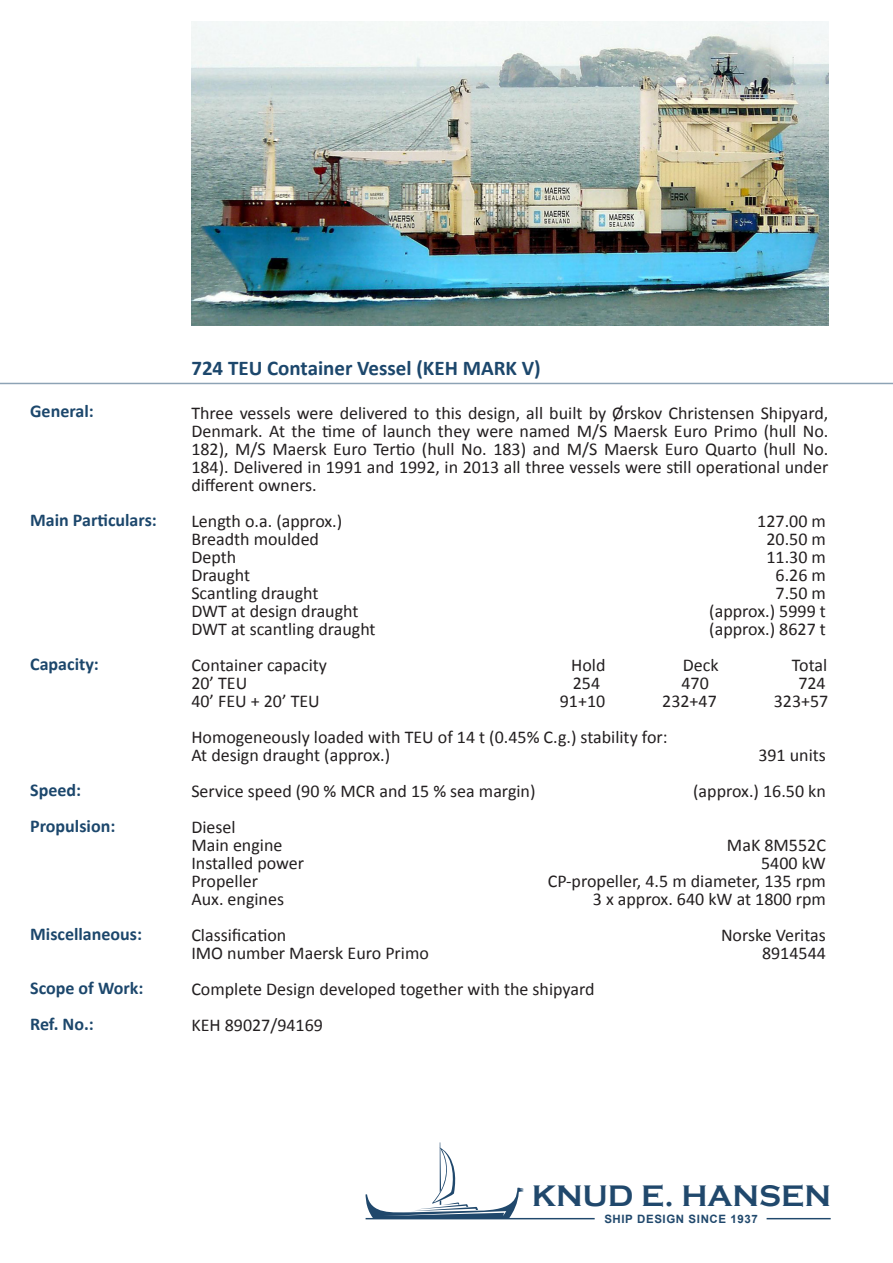
<style>
.page{position:relative;width:893px;height:1263px;background:#fff}
.page>*{position:absolute;margin:0;border:0;box-sizing:border-box;transform-origin:0 0}
.t1{font:700 30.6px "Copperplate Gothic";color:#20486c}
.Overskrift{font:700 21px "Calibri";color:#1c476c}
.Brødtekst{font:18px/18px "Calibri";color:#231f20;text-align:justify}
.t2{font:700 18px "Calibri";color:#1c476c}
.Overskrift-2{font:18px "Calibri";color:#231f20}
.t3{font:700 11.55px "Arial";letter-spacing:.05em;color:#20486c}
</style>
<div class="page">
<hr style="left:0;top:383px;width:893px;height:1px;background:#1c476c">
<svg style="left:365px;top:1142px;width:158px;height:76px"></svg>
<hr style="left:767px;top:1218px;width:64px;height:1px;background:#20486c">
<hr style="left:366px;top:1218px;width:229px;height:1px;background:#20486c">
<img style="left:191px;top:21px;width:637px;height:304px">
<p class="t2" style="left:30px;top:400px;width:65px">General:</p>
<p class="t2" style="left:30px;top:508px;width:128px">Main Particulars:</p>
<p class="t2" style="left:30px;top:652px;width:70px">Capacity:</p>
<p class="t2" style="left:30px;top:778px;width:52px">Speed:</p>
<p class="t2" style="left:30px;top:814px;width:87px">Propulsion:</p>
<p class="t2" style="left:30px;top:922px;width:113px">Miscellaneous:</p>
<p class="t2" style="left:30px;top:976px;width:115px">Scope of Work:</p>
<p class="t2" style="left:30px;top:1012px;width:65px">Ref. No.:</p>
<p class="Overskrift" style="left:191px;top:355px;width:351px">724 TEU Container Vessel (KEH MARK V)</p>
<p class="Brødtekst" style="left:191px;top:404px;width:638px">Three vessels were delivered to this design, all built by Ørskov Christensen Shipyard, Denmark. At the time of launch they were named M/S Maersk Euro Primo (hull No.<br>182), M/S Maersk Euro Tertio (hull No. 183) and M/S Maersk Euro Quarto (hull No.<br>184). Delivered in 1991 and 1992, in 2013 all three vessels were still operational under different owners.</p>
<p class="Brødtekst" style="left:191px;top:512px;width:152px">Length o.a. (approx.)</p>
<p class="Brødtekst" style="left:757px;top:512px;width:70px">127.00 m</p>
<p class="Brødtekst" style="left:191px;top:530px;width:129px">Breadth moulded</p>
<p class="Brødtekst" style="left:766px;top:530px;width:61px">20.50 m</p>
<p class="Brødtekst" style="left:191px;top:548px;width:46px">Depth</p>
<p class="Brødtekst" style="left:766px;top:548px;width:61px">11.30 m</p>
<p class="Brødtekst" style="left:191px;top:566px;width:60px">Draught</p>
<p class="Brødtekst" style="left:775px;top:566px;width:52px">6.26 m</p>
<p class="Brødtekst" style="left:191px;top:584px;width:129px">Scantling draught</p>
<p class="Brødtekst" style="left:775px;top:584px;width:52px">7.50 m</p>
<p class="Brødtekst" style="left:191px;top:602px;width:169px">DWT at design draught</p>
<p class="Brødtekst" style="left:709px;top:602px;width:118px">(approx.) 5999 t</p>
<p class="Brødtekst" style="left:191px;top:620px;width:186px">DWT at scantling draught</p>
<p class="Brødtekst" style="left:709px;top:620px;width:118px">(approx.) 8627 t</p>
<p class="Brødtekst" style="left:191px;top:656px;width:137px">Container capacity</p>
<p class="Brødtekst" style="left:571px;top:656px;width:36px">Hold</p>
<p class="Brødtekst" style="left:683px;top:656px;width:37px">Deck</p>
<p class="Brødtekst" style="left:792px;top:656px;width:37px">Total</p>
<p class="Brødtekst" style="left:191px;top:674px;width:57px">20’ TEU</p>
<p class="Brødtekst" style="left:573px;top:674px;width:29px">254</p>
<p class="Brødtekst" style="left:681px;top:674px;width:29px">470</p>
<p class="Brødtekst" style="left:798px;top:674px;width:29px">724</p>
<p class="Brødtekst" style="left:191px;top:692px;width:130px">40’ FEU + 20’ TEU</p>
<p class="Brødtekst" style="left:560px;top:692px;width:47px">91+10</p>
<p class="Brødtekst" style="left:662px;top:692px;width:56px">232+47</p>
<p class="Brødtekst" style="left:774px;top:692px;width:56px">323+57</p>
<p class="Brødtekst" style="left:191px;top:728px;width:478px">Homogeneously loaded with TEU of 14 t (0.45% C.g.) stability for:</p>
<p class="Brødtekst" style="left:191px;top:746px;width:200px">At design draught (approx.)</p>
<p class="Brødtekst" style="left:758px;top:746px;width:69px">391 units</p>
<p class="Brødtekst" style="left:191px;top:782px;width:346px">Service speed (90 % MCR and 15 % sea margin)</p>
<p class="Brødtekst" style="left:693px;top:782px;width:134px">(approx.) 16.50 kn</p>
<p class="Brødtekst" style="left:191px;top:818px;width:46px">Diesel</p>
<p class="Brødtekst" style="left:191px;top:836px;width:93px">Main engine</p>
<p class="Brødtekst" style="left:727px;top:836px;width:100px">MaK 8M552C</p>
<p class="Brødtekst" style="left:191px;top:854px;width:114px">Installed power</p>
<p class="Brødtekst" style="left:761px;top:854px;width:66px">5400 kW</p>
<p class="Brødtekst" style="left:191px;top:872px;width:68px">Propeller</p>
<p class="Brødtekst" style="left:548px;top:872px;width:280px">CP-propeller, 4.5 m diameter, 135 rpm</p>
<p class="Brødtekst" style="left:191px;top:890px;width:94px">Aux. engines</p>
<p class="Brødtekst" style="left:593px;top:890px;width:235px">3 x approx. 640 kW at 1800 rpm</p>
<p class="Brødtekst" style="left:191px;top:926px;width:96px">Classification</p>
<p class="Brødtekst" style="left:721px;top:926px;width:106px">Norske Veritas</p>
<p class="Brødtekst" style="left:191px;top:944px;width:239px">IMO number Maersk Euro Primo</p>
<p class="Brødtekst" style="left:762px;top:944px;width:65px">8914544</p>
<p class="Brødtekst" style="left:191px;top:980px;width:405px">Complete Design developed together with the shipyard</p>
<p class="Overskrift-2" style="left:191px;top:1014px;width:133px">KEH 89027/94169</p>
<p class="t1" style="left:532px;top:1179px;width:301px">KNUD E. HANSEN</p>
<p class="t3" style="left:604px;top:1211px;width:155px">SHIP DESIGN SINCE 1937</p>
</div>
